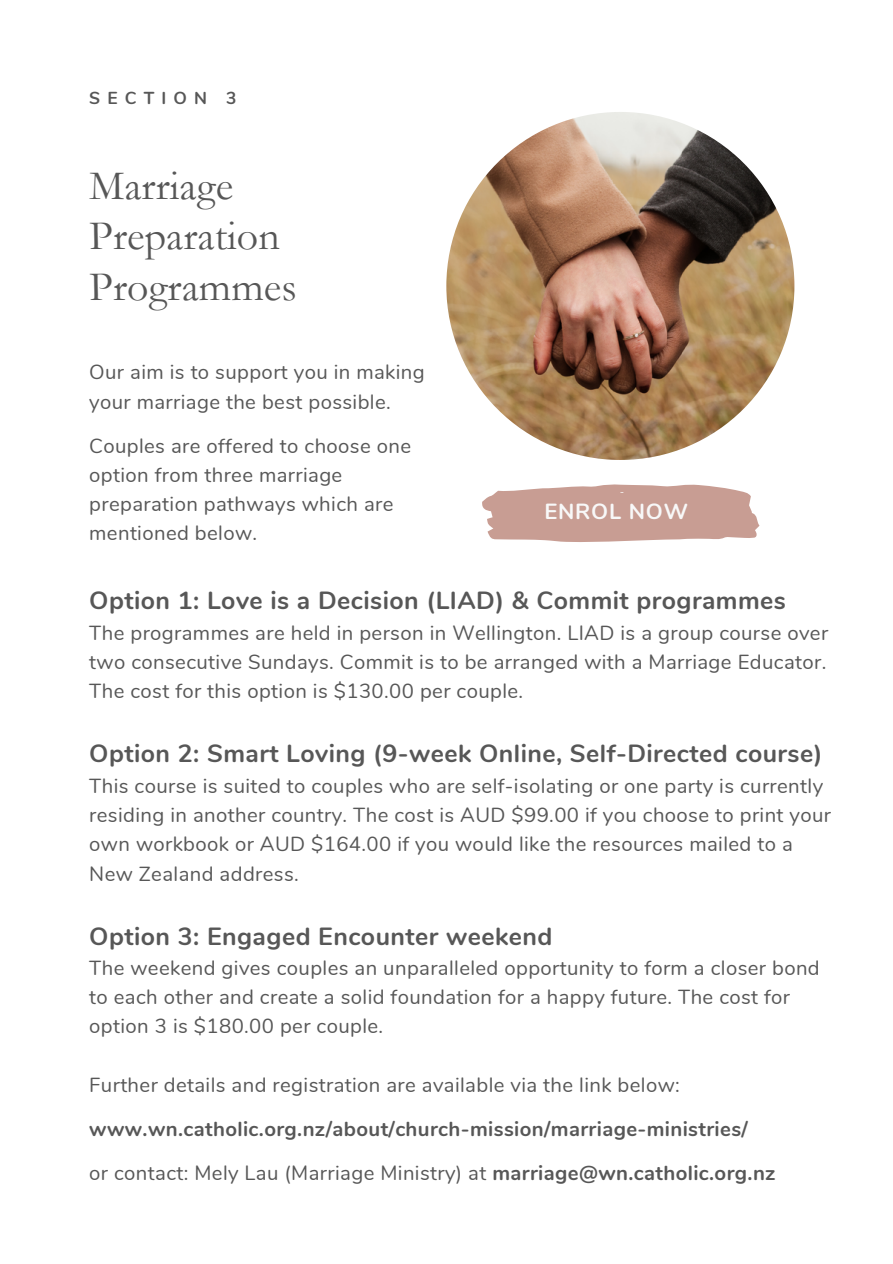
<style>
.page{position:relative;width:893px;height:1264px;background:#fff}
.page>*{position:absolute;margin:0;border:0;box-sizing:border-box;transform-origin:0 0}
.t1{font:42px/50.6px "Garamond";letter-spacing:.005em;color:#575757}
.t2{font:700 24.75px "Nunito";letter-spacing:.02em;color:#575757}
.t3{font:700 21.9px "Nunito";letter-spacing:.035em;color:#f8f8f8}
.t4{font:20.25px/29.2px "Nunito";letter-spacing:.02em;color:#575757}
.t5{font:700 20.25px "Nunito";letter-spacing:.02em;color:#575757}
.t6{font:700 17.25px "Nunito";letter-spacing:.415em;color:#575757}
.s1{font-weight:700}
</style>
<div class="page">
<img style="left:446px;top:112px;width:348px;height:348px;border-radius:50%">
<svg style="left:482px;top:484px;width:277px;height:58px;background:#cfaaa1"></svg>
<p class="t6" style="left:89px;top:87px;width:149px">SECTION 3</p>
<p class="t1" style="left:89px;top:161px;width:209px">Marriage<br>Preparation<br>Programmes</p>
<p class="t4" style="left:89px;top:358px;width:337px">Our aim is to support you in making your marriage the best possible.</p>
<p class="t4" style="left:89px;top:431px;width:323px">Couples are offered to choose one option from three marriage preparation pathways which are mentioned below.</p>
<p class="t3" style="left:544px;top:497px;width:145px">ENROL NOW</p>
<p class="t2" style="left:89px;top:584px;width:698px">Option 1: Love is a Decision (LIAD) &amp; Commit programmes</p>
<p class="t4" style="left:89px;top:618px;width:740px;text-align:justify">The programmes are held in person in Wellington. LIAD is a group course over two consecutive Sundays. Commit is to be arranged with a Marriage Educator.<br>The cost for this option is $130.00 per couple.</p>
<p class="t2" style="left:89px;top:737px;width:734px">Option 2: Smart Loving (9-week Online, Self-Directed course)</p>
<p class="t4" style="left:89px;top:771px;width:743px">This course is suited to couples who are self-isolating or one party is currently residing in another country. The cost is AUD $99.00 if you choose to print your own workbook or AUD $164.00 if you would like the resources mailed to a New Zealand address.</p>
<p class="t2" style="left:89px;top:919px;width:464px">Option 3: Engaged Encounter weekend</p>
<p class="t4" style="left:89px;top:953px;width:732px">The weekend gives couples an unparalleled opportunity to form a closer bond to each other and create a solid foundation for a happy future. The cost for option 3 is $180.00 per couple.</p>
<p class="t4" style="left:89px;top:1070px;width:592px">Further details and registration are available via the link below:</p>
<p class="t5" style="left:89px;top:1115px;width:660px">www.wn.catholic.org.nz/about/church-mission/marriage-ministries/</p>
<p class="t4" style="left:89px;top:1158px;width:687px">or contact: Mely Lau (Marriage Ministry) at <span class="s1">marriage@wn.catholic.org.nz</span></p>
</div>
